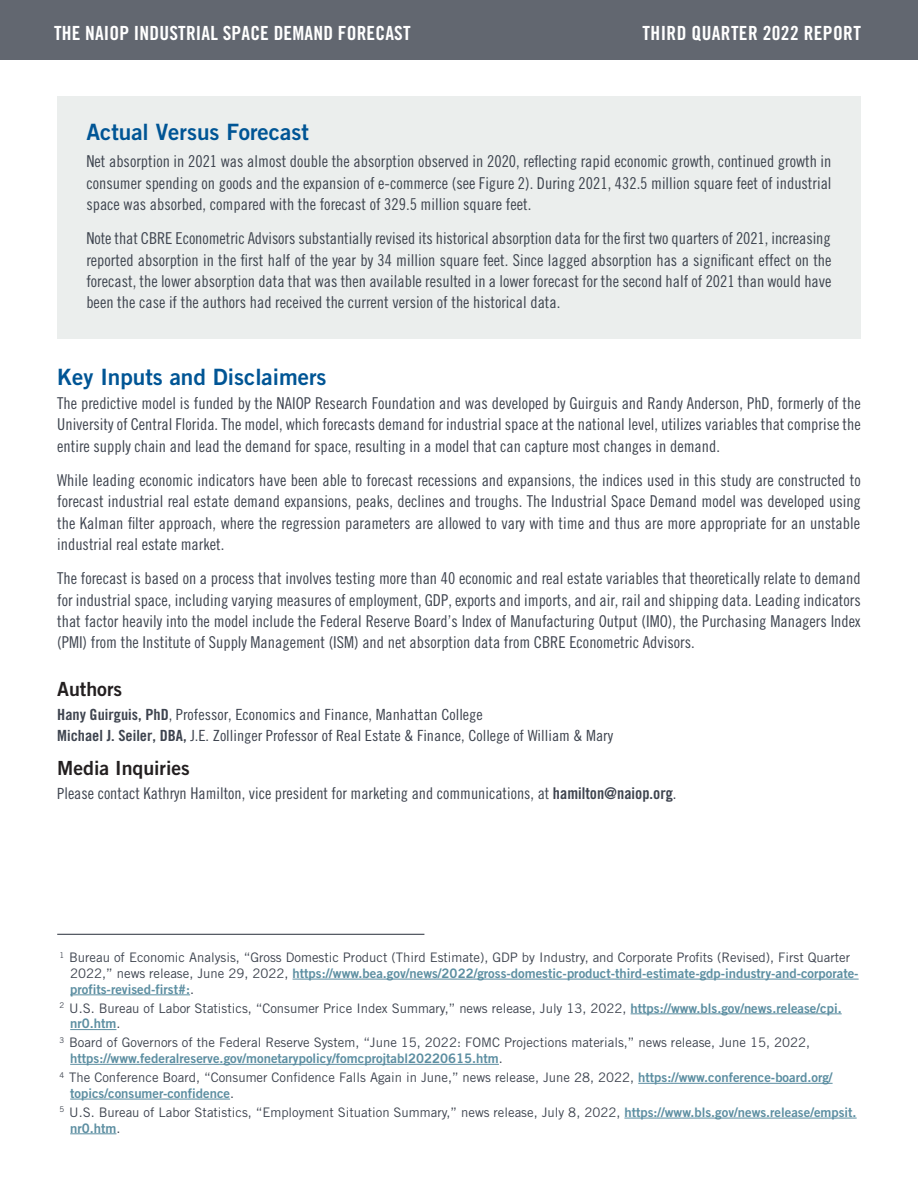
<style>
.page{position:relative;width:918px;height:1188px;background:#fff}
.page>*{position:absolute;margin:0;border:0;box-sizing:border-box;transform-origin:0 0}
.t1{font:22.5px "Trade Gothic LT Std Bd 2";color:#005595}
.t2{font:19.5px "Trade Gothic LT Std Bd Cn 20";letter-spacing:.01em;color:#fff}
.t3{font:19.5px "Trade Gothic LT Std Bd 2";color:#231f20}
.Body_Text{font:16.35px/21.1px "Trade Gothic LT Std Cn 18";color:#3e444f;text-align:justify}
.t4{font:16.2px "Trade Gothic LT Std Cn 18";color:#3e444f}
.t5{font:15.45px "Trade Gothic LT Std Cn 18";color:#3e444f;scale:1.05 1}
.t6{font:13.2px/15.8px "Trade Gothic LT Std";color:#3e444f}
.s1{font-family:"Trade Gothic LT Std Bd Cn 20"}
.s2{font-size:15.45px}
.s3{font-family:"Trade Gothic LT Std Bd 2";color:#5c8ea1}
</style>
<div class="page">
<div style="left:0;top:0;width:918px;height:59px;background:#626770"></div>
<hr style="left:57px;top:934px;width:367px;height:1px;background:#3e444f">
<hr style="left:293px;top:979px;width:566px;height:1px;background:#5c8ea1">
<hr style="left:70px;top:995px;width:120px;height:1px;background:#5c8ea1">
<hr style="left:631px;top:1014px;width:211px;height:1px;background:#5c8ea1">
<hr style="left:70px;top:1029px;width:46px;height:1px;background:#5c8ea1">
<hr style="left:70px;top:1064px;width:429px;height:1px;background:#5c8ea1">
<hr style="left:638px;top:1083px;width:195px;height:1px;background:#5c8ea1">
<hr style="left:70px;top:1099px;width:160px;height:1px;background:#5c8ea1">
<hr style="left:624px;top:1118px;width:233px;height:1px;background:#5c8ea1">
<hr style="left:70px;top:1133px;width:46px;height:1px;background:#5c8ea1">
<div style="left:57px;top:96px;width:804px;height:243px;background:#ebeeed"></div>
<p class="t2" style="left:54px;top:22px;width:358px">THE NAIOP INDUSTRIAL SPACE DEMAND FORECAST</p>
<p class="t2" style="left:643px;top:22px;width:220px">THIRD QUARTER 2022 REPORT</p>
<p class="t1" style="left:86px;top:118px;width:224px">Actual Versus Forecast</p>
<p class="Body_Text" style="left:86px;top:151px;width:747px">Net absorption in 2021 was almost double the absorption observed in 2020, reflecting rapid economic growth, continued growth in consumer spending on goods and the expansion of e-commerce (see Figure 2). During 2021, 432.5 million square feet of industrial space was absorbed, compared with the forecast of 329.5 million square feet.</p>
<p class="Body_Text" style="left:86px;top:228px;width:747px">Note that CBRE Econometric Advisors substantially revised its historical absorption data for the first two quarters of 2021, increasing reported absorption in the first half of the year by 34 million square feet. Since lagged absorption has a significant effect on the forecast, the lower absorption data that was then available resulted in a lower forecast for the second half of 2021 than would have been the case if the authors had received the current version of the historical data.</p>
<p class="t1" style="left:57px;top:363px;width:271px">Key Inputs and Disclaimers</p>
<p class="Body_Text" style="left:57px;top:393px;width:805px">The predictive model is funded by the NAIOP Research Foundation and was developed by Guirguis and Randy Anderson, PhD, formerly of the University of Central Florida. The model, which forecasts demand for industrial space at the national level, utilizes variables that comprise the entire supply chain and lead the demand for space, resulting in a model that can capture most changes in demand.</p>
<p class="Body_Text" style="left:57px;top:470px;width:805px">While leading economic indicators have been able to forecast recessions and expansions, the indices used in this study are constructed to forecast industrial real estate demand expansions, peaks, declines and troughs. The Industrial Space Demand model was developed using the Kalman filter approach, where the regression parameters are allowed to vary with time and thus are more appropriate for an unstable industrial real estate market.</p>
<p class="Body_Text" style="left:57px;top:568px;width:805px">The forecast is based on a process that involves testing more than 40 economic and real estate variables that theoretically relate to demand for industrial space, including varying measures of employment, GDP, exports and imports, and air, rail and shipping data. Leading indicators that factor heavily into the model include the Federal Reserve Board’s Index of Manufacturing Output (IMO), the Purchasing Managers Index (PMI) from the Institute of Supply Management (ISM) and net absorption data from CBRE Econometric Advisors.</p>
<p class="t3" style="left:57px;top:677px;width:66px">Authors</p>
<p class="t5" style="left:57px;top:705px;width:407px"><span class="s1">Hany Guirguis, PhD</span>, Professor, Economics and Finance, Manhattan College</p>
<p class="t5" style="left:57px;top:726px;width:531px"><span class="s1">Michael J. Seiler, DBA,</span> J.E. Zollinger Professor of Real Estate &amp; Finance, College of William &amp; Mary</p>
<p class="t3" style="left:57px;top:756px;width:134px">Media Inquiries</p>
<p class="t4" style="left:57px;top:784px;width:621px"><span class="s2">P</span>lease contact Kathryn Hamilton, vice president for marketing and communications, at <span class="s1">hamilton@naiop.org</span>.</p>
<p class="t6" style="left:70px;top:949px;width:790px;text-indent:-11px"><sup>1</sup> Bureau of Economic Analysis, “Gross Domestic Product (Third Estimate), GDP by Industry, and Corporate Profits (Revised), First Quarter<br>2022,” news release, June 29, 2022, <span class="s3">https://www.bea.gov/news/2022/gross-domestic-product-third-estimate-gdp-industry-and-corporate&shy;profits-revised-first#:</span>.</p>
<p class="t6" style="left:70px;top:1000px;width:773px;text-indent:-11px"><sup>2</sup> U.S. Bureau of Labor Statistics, “Consumer Price Index Summary,” news release, July 13, 2022, <span class="s3">https://www.bls.gov/news.release/cpi. nr0.htm</span>.</p>
<p class="t6" style="left:70px;top:1035px;width:741px;text-indent:-11px"><sup>3</sup> Board of Governors of the Federal Reserve System, “June 15, 2022: FOMC Projections materials,” news release, June 15, 2022, <span class="s3">https://www.federalreserve.gov/monetarypolicy/fomcprojtabl20220615.htm</span>.</p>
<p class="t6" style="left:70px;top:1069px;width:764px;text-indent:-11px"><sup>4</sup> The Conference Board, “Consumer Confidence Falls Again in June,” news release, June 28, 2022, <span class="s3">https://www.conference-board.org/ topics/consumer-confidence</span>.</p>
<p class="t6" style="left:70px;top:1104px;width:788px;text-indent:-11px"><sup>5</sup> U.S. Bureau of Labor Statistics, “Employment Situation Summary,” news release, July 8, 2022, <span class="s3">https://www.bls.gov/news.release/empsit. nr0.htm</span>.</p>
</div>
